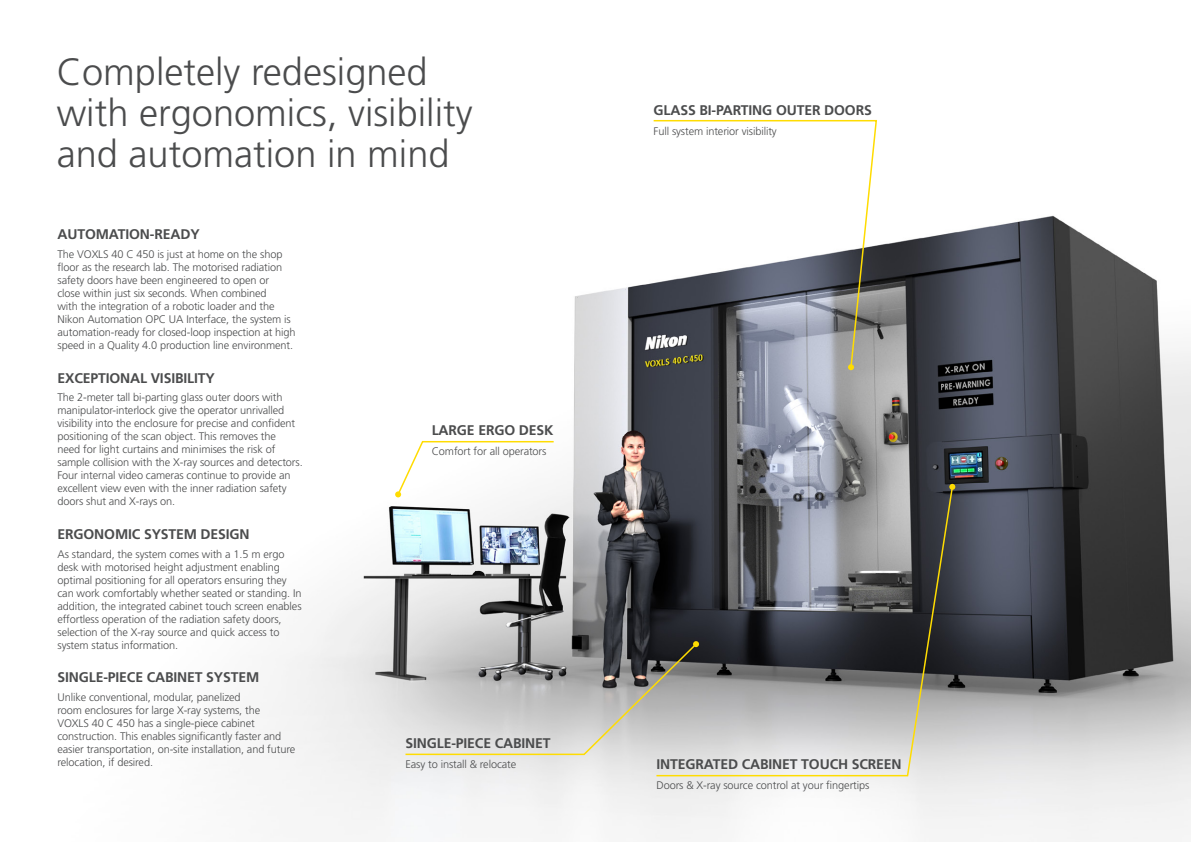
<style>
.page{position:relative;width:1191px;height:842px;background:#fff}
.page>*{position:absolute;margin:0;border:0;box-sizing:border-box;transform-origin:0 0}
.TITLE_2{font:300 38px/41px "Frutiger LT Std";color:#4b4c4d}
.BODY{font:700 14px "Frutiger LT Std";letter-spacing:-.01em;color:#4b4c4d}
.INTRO{font:700 14px "Frutiger LT Std";letter-spacing:-.01em;color:#4b4c4d}
.INTRO-2{font:300 11px/13px "Frutiger LT Std";letter-spacing:-.01em;color:#4b4c4d}
.BODY-2{font:300 11px "Frutiger LT Std";letter-spacing:-.01em;color:#4b4c4d}
</style>
<div class="page">
<img style="left:267px;top:215px;width:924px;height:627px">
<svg style="left:652px;top:120px;width:226px;height:249px"></svg>
<svg style="left:848px;top:364px;width:6px;height:6px"></svg>
<svg style="left:655px;top:485px;width:299px;height:292px;background:#757679"></svg>
<svg style="left:949px;top:484px;width:6px;height:6px"></svg>
<svg style="left:404px;top:641px;width:295px;height:115px;background:#b4b3b0"></svg>
<svg style="left:395px;top:440px;width:160px;height:57px"></svg>
<p class="TITLE_2" style="left:57px;top:52px;width:417px">Completely redesigned with ergonomics, visibility and automation in mind</p>
<p class="INTRO" style="left:57px;top:226px;width:144px">AUTOMATION-READY</p>
<p class="INTRO-2" style="left:57px;top:248px;width:240px">The VOXLS 40 C 450 is just at home on the shop floor as the research lab. The motorised radiation safety doors have been engineered to open or<br>close within just six seconds. When combined<br>with the integration of a robotic loader and the Nikon Automation OPC UA Interface, the system is automation-ready for closed-loop inspection at high speed in a Quality 4.0 production line environment.</p>
<p class="INTRO" style="left:57px;top:369px;width:159px">EXCEPTIONAL VISIBILITY</p>
<p class="INTRO-2" style="left:57px;top:391px;width:247px">The 2-meter tall bi-parting glass outer doors with manipulator-interlock give the operator unrivalled visibility into the enclosure for precise and confident positioning of the scan object. This removes the<br>need for light curtains and minimises the risk of sample collision with the X-ray sources and detectors.<br>Four internal video cameras continue to provide an excellent view even with the inner radiation safety doors shut and X-rays on.</p>
<p class="INTRO" style="left:57px;top:526px;width:194px">ERGONOMIC SYSTEM DESIGN</p>
<p class="INTRO-2" style="left:57px;top:547px;width:246px">As standard, the system comes with a 1.5 m ergo desk with motorised height adjustment enabling optimal positioning for all operators ensuring they can work comfortably whether seated or standing. In addition, the integrated cabinet touch screen enables effortless operation of the radiation safety doors, selection of the X-ray source and quick access to system status information.</p>
<p class="INTRO" style="left:57px;top:669px;width:203px">SINGLE-PIECE CABINET SYSTEM</p>
<p class="INTRO-2" style="left:57px;top:691px;width:239px">Unlike conventional, modular, panelized<br>room enclosures for large X-ray systems, the<br>VOXLS 40 C 450 has a single-piece cabinet construction. This enables significantly faster and easier transportation, on-site installation, and future relocation, if desired.</p>
<p class="BODY" style="left:432px;top:422px;width:123px">LARGE ERGO DESK</p>
<p class="BODY-2" style="left:432px;top:445px;width:116px">Comfort for all operators</p>
<p class="BODY" style="left:405px;top:734px;width:147px">SINGLE-PIECE CABINET</p>
<p class="BODY-2" style="left:405px;top:758px;width:112px">Easy to install &amp; relocate</p>
<p class="BODY" style="left:653px;top:101px;width:220px">GLASS BI-PARTING OUTER DOORS</p>
<p class="BODY-2" style="left:653px;top:125px;width:125px">Full system interior visibility</p>
<p class="BODY" style="left:656px;top:756px;width:247px">INTEGRATED CABINET TOUCH SCREEN</p>
<p class="BODY-2" style="left:656px;top:779px;width:214px">Doors &amp; X-ray source control at your fingertips</p>
</div>
